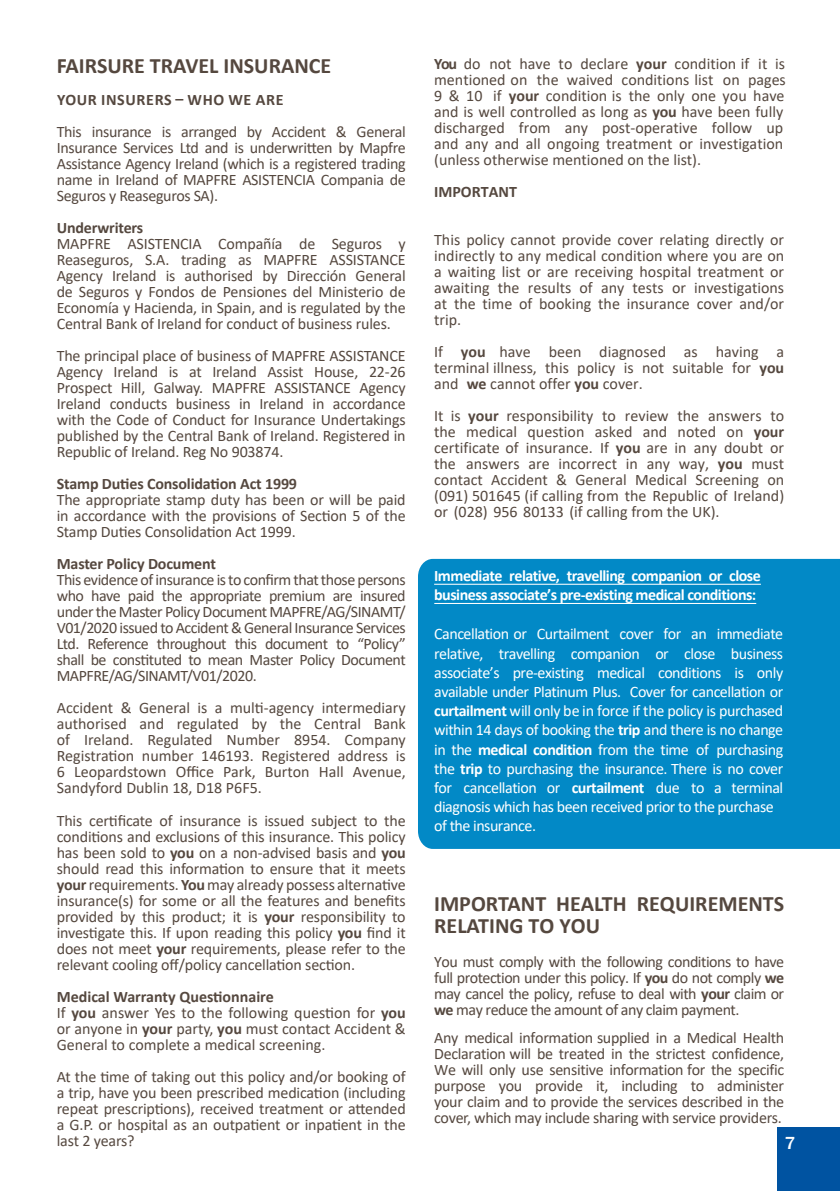
<style>
.page{position:relative;width:840px;height:1191px;background:#fff}
.page>*{position:absolute;margin:0;border:0;box-sizing:border-box;transform-origin:0 0}
.t1{font:700 22px/22px "Calibri";color:#55483f}
.t2{font:500 18px "Franklin Gothic";color:#fff}
.t3{font:16px/16px "Calibri";color:#55483f;text-align:justify}
.t4{font:16px/19.2px "Calibri";letter-spacing:-.03em;color:#fff}
.Heading_1{font:700 16px "Calibri";letter-spacing:-.01em;color:#55483f}
.t5{font:700 16px/19.2px "Calibri";letter-spacing:-.03em;color:#fff}
.Heading_1-2{font:700 16px "Calibri";letter-spacing:.04em;color:#55483f}
.s1{font-weight:700}
</style>
<div class="page">
<div style="left:418px;top:559px;width:421px;height:290px;background:#0289c6"></div>
<div style="left:776px;top:1127px;width:63px;height:64px;background:#0053a1"></div>
<hr style="left:434px;top:584px;width:326px;height:1px;background:#fff">
<hr style="left:434px;top:603px;width:321px;height:1px;background:#fff">
<p class="t1" style="left:57px;top:55px;width:276px">FAIRSURE TRAVEL INSURANCE</p>
<p class="Heading_1-2" style="left:57px;top:89px;width:228px">YOUR INSURERS – WHO WE ARE</p>
<p class="t3" style="left:57px;top:123px;width:350px">This insurance is arranged by Accident &amp; General Insurance Services Ltd and is underwritten by Mapfre Assistance Agency Ireland (which is a registered trading name in Ireland of MAPFRE ASISTENCIA Compania de Seguros y Reaseguros SA).</p>
<p class="Heading_1" style="left:57px;top:217px;width:88px">Underwriters</p>
<p class="t3" style="left:57px;top:235px;width:350px">MAPFRE ASISTENCIA Compañía de Seguros y Reaseguros, S.A. trading as MAPFRE ASSISTANCE Agency Ireland is authorised by Dirección General de Seguros y Fondos de Pensiones del Ministerio de Economía y Hacienda, in Spain, and is regulated by the Central Bank of Ireland for conduct of business rules.</p>
<p class="t3" style="left:57px;top:347px;width:350px">The principal place of business of MAPFRE ASSISTANCE Agency Ireland is at Ireland Assist House, 22-26<br>Prospect Hill, Galway. MAPFRE ASSISTANCE Agency Ireland conducts business in Ireland in accordance with the Code of Conduct for Insurance Undertakings published by the Central Bank of Ireland. Registered in Republic of Ireland. Reg No 903874.</p>
<p class="Heading_1" style="left:57px;top:473px;width:242px">Stamp Duties Consolidation Act 1999</p>
<p class="t3" style="left:57px;top:491px;width:350px">The appropriate stamp duty has been or will be paid in accordance with the provisions of Section 5 of the Stamp Duties Consolidation Act 1999.</p>
<p class="Heading_1" style="left:57px;top:553px;width:161px">Master Policy Document</p>
<p class="t3" style="left:57px;top:571px;width:350px">This evidence of insurance is to confirm that those persons who have paid the appropriate premium are insured under the Master Policy Document MAPFRE/AG/SINAMT/ V01/2020 issued to Accident &amp; General Insurance Services Ltd. Reference throughout this document to “Policy” shall be constituted to mean Master Policy Document MAPFRE/AG/SINAMT/V01/2020.</p>
<p class="t3" style="left:57px;top:699px;width:350px">Accident &amp; General is a multi-agency intermediary authorised and regulated by the Central Bank of Ireland. Regulated Number 8954. Company Registration number 146193. Registered address is 6 Leopardstown Office Park, Burton Hall Avenue, Sandyford Dublin 18, D18 P6F5.</p>
<p class="t3" style="left:57px;top:811px;width:350px">This certificate of insurance is issued subject to the conditions and exclusions of this insurance. This policy has been sold to <span class="s1">you</span> on a non-advised basis and <span class="s1">you </span>should read this information to ensure that it meets <span class="s1">your</span> requirements. <span class="s1">You</span> may already possess alternative insurance(s) for some or all the features and benefits provided by this product; it is <span class="s1">your</span> responsibility to investigate this. If upon reading this policy <span class="s1">you</span> find it does not meet <span class="s1">your</span> requirements, please refer to the relevant cooling off/policy cancellation section.</p>
<p class="Heading_1" style="left:57px;top:985px;width:218px">Medical Warranty Questionnaire</p>
<p class="t3" style="left:57px;top:1003px;width:350px">If <span class="s1">you</span> answer Yes to the following question for <span class="s1">you </span>or anyone in <span class="s1">your</span> party, <span class="s1">you</span> must contact Accident &amp; General to complete a medical screening.</p>
<p class="t3" style="left:57px;top:1067px;width:350px">At the time of taking out this policy and/or booking of a trip, have you been prescribed medication (including repeat prescriptions), received treatment or attended a G.P. or hospital as an outpatient or inpatient in the last 2 years?</p>
<p class="t3" style="left:434px;top:55px;width:353px;text-align:left"><span class="s1">You</span> do not have to declare <span class="s1">your</span> condition if it is mentioned on the waived conditions list on pages 9 &amp; 10 if <span class="s1">your</span> condition is the only one you have and is well controlled as long as <span class="s1">you</span> have been fully discharged from any post-operative follow up and any and all ongoing treatment or investigation (unless otherwise mentioned on the list).</p>
<p class="Heading_1" style="left:434px;top:180px;width:84px">IMPORTANT</p>
<p class="t3" style="left:434px;top:231px;width:351px">This policy cannot provide cover relating directly or indirectly to any medical condition where you are on a waiting list or are receiving hospital treatment or awaiting the results of any tests or investigations at the time of booking the insurance cover and/or trip.</p>
<p class="t3" style="left:434px;top:343px;width:351px">If <span class="s1">you</span> have been diagnosed as having a terminal illness, this policy is not suitable for <span class="s1">you </span>and <span class="s1">we</span> cannot offer <span class="s1">you</span> cover.</p>
<p class="t3" style="left:434px;top:407px;width:351px">It is <span class="s1">your</span> responsibility to review the answers to the medical question asked and noted on <span class="s1">your </span>certificate of insurance. If <span class="s1">you</span> are in any doubt or the answers are incorrect in any way, <span class="s1">you</span> must contact Accident &amp; General Medical Screening on (091) 501645 (if calling from the Republic of Ireland) or (028) 956 80133 (if calling from the UK).</p>
<p class="t5" style="left:434px;top:566px;width:328px">Immediate relative, travelling companion or close business associate’s pre-existing medical conditions:</p>
<p class="t4" style="left:434px;top:624px;width:350px">Cancellation or Curtailment cover for an immediate relative, travelling companion or close business associate’s pre-existing medical conditions is only available under Platinum Plus. Cover for cancellation or <span class="s1">curtailment</span> will only be in force if the policy is purchased within 14 days of booking the <span class="s1">trip</span> and there is no change in the <span class="s1">medical condition</span> from the time of purchasing the <span class="s1">trip</span> to purchasing the insurance. There is no cover for cancellation or <span class="s1">curtailment</span> due to a terminal diagnosis which has been received prior to the purchase of the insurance.</p>
<p class="t1" style="left:434px;top:892px;width:351px">IMPORTANT HEALTH REQUIREMENTS<br>RELATING TO YOU</p>
<p class="t3" style="left:434px;top:953px;width:351px">You must comply with the following conditions to have full protection under this policy. If <span class="s1">you</span> do not comply <span class="s1">we </span>may cancel the policy, refuse to deal with <span class="s1">your</span> claim or <span class="s1">we</span> may reduce the amount of any claim payment.</p>
<p class="t3" style="left:434px;top:1029px;width:351px">Any medical information supplied in a Medical Health Declaration will be treated in the strictest confidence, We will only use sensitive information for the specific purpose you provide it, including to administer your claim and to provide the services described in the cover, which may include sharing with service providers.</p>
<p class="t2" style="left:784px;top:1132px;width:12px">7</p>
</div>
